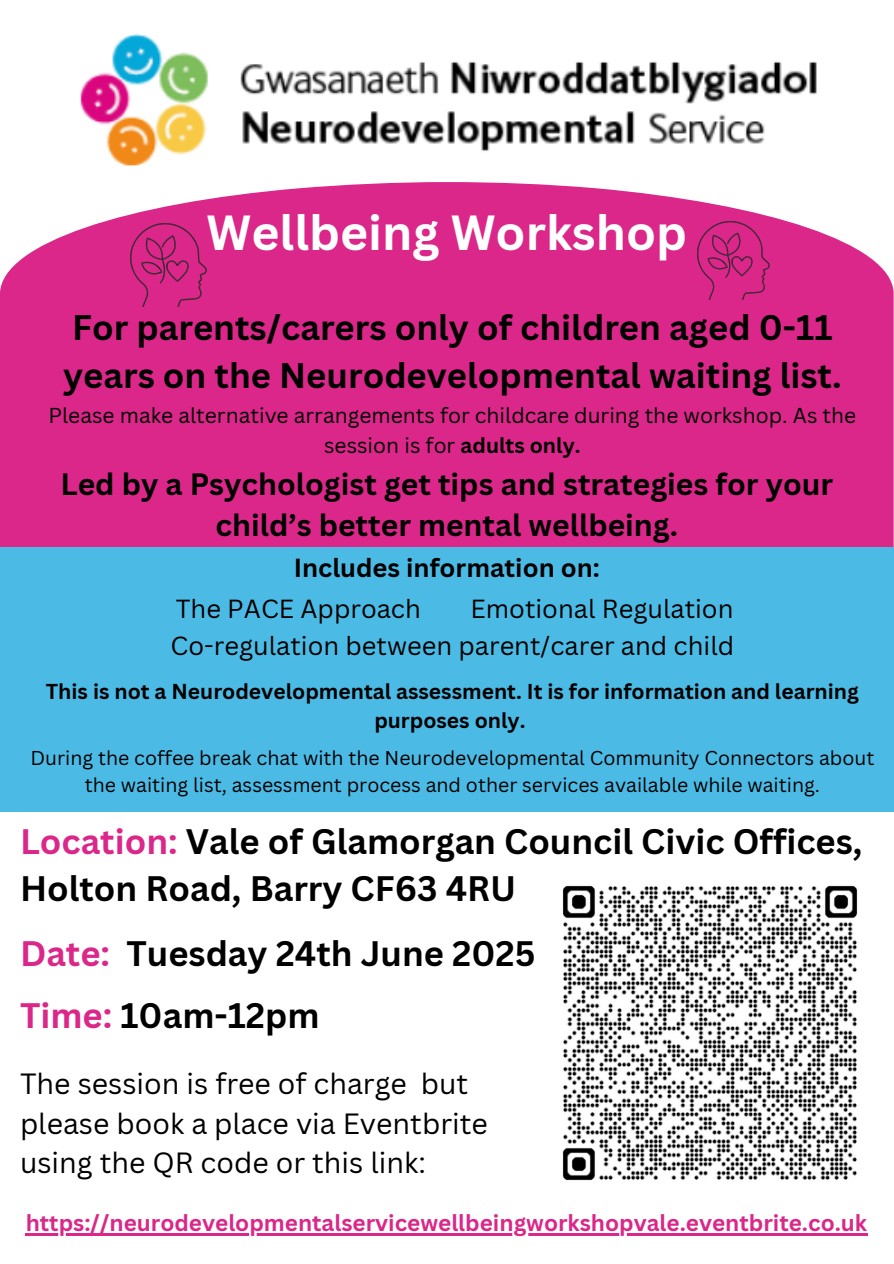
<style>
.page{position:relative;width:894px;height:1264px;background:#fff}
.page>*{position:absolute;margin:0;border:0;box-sizing:border-box;transform-origin:0 0}
.t1{font:700 48px "Canva Sans";color:#fff}
.t2{font:700 34.5px/48.3px "Canva Sans";color:#000}
.t3{font:700 30px/41.7px "Canva Sans";color:#000;text-align:center}
.t4{font:28.5px/39.3px "Canva Sans";color:#000}
.t5{font:25.5px "Canva Sans";color:#000}
.t6{font:700 25.5px "Canva Sans";color:#000}
.t7{font:700 22.5px "Canva Sans";color:#da2789}
.t8{font:21px/29.2px "Canva Sans";color:#000;text-align:center}
.t9{font:700 21px/29.2px "Canva Sans";color:#000;text-align:center}
.t10{font:19.5px/27px "Canva Sans";color:#000;text-align:center}
.s1{font-weight:700}
.s2{color:#da2789}
</style>
<div class="page">
<div style="left:0;top:182px;width:893px;height:365px;background:#da2789"></div>
<div style="left:0;top:547px;width:893px;height:265px;background:#4bbbe5"></div>
<img style="left:131px;top:223px;width:75px;height:83px">
<img style="left:697px;top:221px;width:72px;height:79px">
<img style="left:80px;top:33px;width:737px;height:133px">
<img style="left:562px;top:885px;width:296px;height:296px">
<hr style="left:26px;top:1233px;width:841px;height:2px;background:#da2789">
<p class="t1" style="left:206px;top:198px;width:482px">Wellbeing Workshop</p>
<p class="t2" style="left:63px;top:302px;width:779px">For parents/carers only of children aged 0-11 years on the Neurodevelopmental waiting list.</p>
<h5 class="t8" style="left:48px;top:400px;width:809px">Please make alternative arrangements for childcare during the workshop. As the session is for <span class="s1">adults only.</span></h5>
<h1 class="t3" style="left:60px;top:462px;width:774px">Led by a Psychologist get tips and strategies for your child’s better mental wellbeing.</h1>
<h6 class="t6" style="left:294px;top:550px;width:307px">Includes information on:</h6>
<h6 class="t5" style="left:470px;top:591px;width:264px">Emotional Regulation</h6>
<h6 class="t5" style="left:170px;top:627px;width:565px">Co-regulation between parent/carer and child</h6>
<p class="t5" style="left:176px;top:591px;width:247px">The PACE Approach</p>
<p class="t9" style="left:46px;top:676px;width:814px">This is not a Neurodevelopmental assessment. It is for information and learning purposes only.</p>
<h2 class="t10" style="left:30px;top:743px;width:845px">During the coffee break chat with the Neurodevelopmental Community Connectors about the waiting list, assessment process and other services available while waiting.</h2>
<p class="t2" style="left:20px;top:817px;width:843px;line-height:47.2px"><span class="s2">Location:</span> Vale of Glamorgan Council Civic Offices,<br>Holton Road, Barry CF63 4RU</p>
<h2 class="t2" style="left:20px;top:927px;width:517px"><span class="s2">Date:</span> Tuesday 24th June 2025</h2>
<p class="t2" style="left:20px;top:990px;width:301px"><span class="s2">Time:</span> 10am-12pm</p>
<h3 class="t4" style="left:20px;top:1063px;width:469px">The session is free of charge but please book a place via Eventbrite using the QR code or this link:</h3>
<p class="t7" style="left:26px;top:1207px;width:842px">https://neurodevelopmentalservicewellbeingworkshopvale.eventbrite.co.uk</p>
</div>
